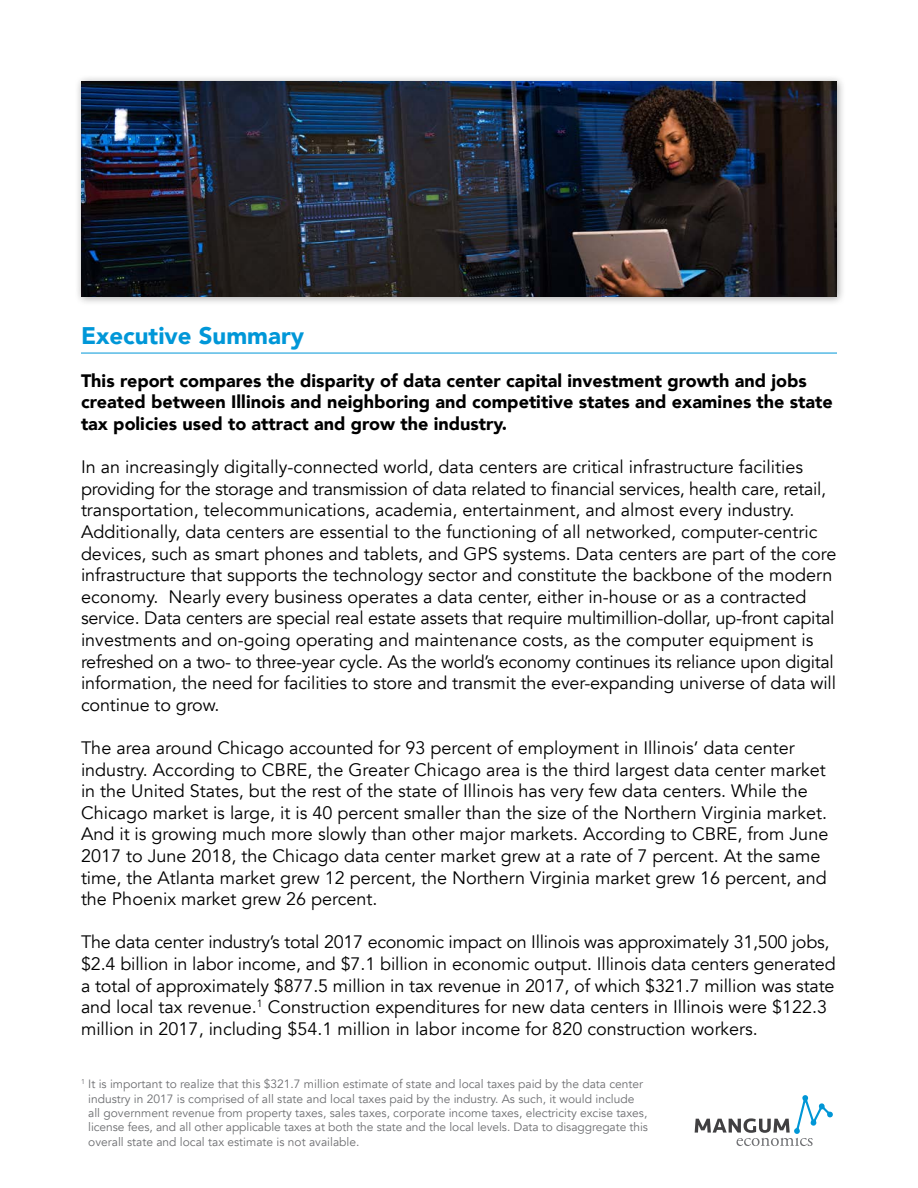
<style>
.page{position:relative;width:918px;height:1188px;background:#fff}
.page>*{position:absolute;margin:0;border:0;box-sizing:border-box;transform-origin:0 0}
.t1{font:900 24px "Avenir";color:#0097d8}
.t2{font:18px/21.6px "Avenir";color:#000}
.t3{font:900 18px/21.6px "Avenir";color:#000}
.t4{font:12px/14.4px "Avenir";color:#6d6e71}
</style>
<div class="page">
<hr style="left:81px;top:353px;width:756px;height:1px;background:#0097d8">
<div style="left:74px;top:74px;width:773px;height:233px;background:#000;opacity:.35"></div>
<img style="left:81px;top:81px;width:756px;height:216px">
<svg style="left:695px;top:1095px;width:138px;height:51px"></svg>
<h1 class="t1" style="left:81px;top:315px;width:225px">Executive Summary</h1>
<p class="t3" style="left:81px;top:369px;width:753px">This report compares the disparity of data center capital investment growth and jobs created between Illinois and neighboring and competitive states and examines the state tax policies used to attract and grow the industry.</p>
<p class="t2" style="left:81px;top:457px;width:757px">In an increasingly digitally-connected world, data centers are critical infrastructure facilities providing for the storage and transmission of data related to financial services, health care, retail, transportation, telecommunications, academia, entertainment, and almost every industry.<br>Additionally, data centers are essential to the functioning of all networked, computer-centric devices, such as smart phones and tablets, and GPS systems. Data centers are part of the core infrastructure that supports the technology sector and constitute the backbone of the modern economy. Nearly every business operates a data center, either in-house or as a contracted service. Data centers are special real estate assets that require multimillion-dollar, up-front capital investments and on-going operating and maintenance costs, as the computer equipment is refreshed on a two- to three-year cycle. As the world’s economy continues its reliance upon digital information, the need for facilities to store and transmit the ever-expanding universe of data will continue to grow.</p>
<p class="t2" style="left:81px;top:737px;width:749px">The area around Chicago accounted for 93 percent of employment in Illinois’ data center industry. According to CBRE, the Greater Chicago area is the third largest data center market in the United States, but the rest of the state of Illinois has very few data centers. While the Chicago market is large, it is 40 percent smaller than the size of the Northern Virginia market.<br>And it is growing much more slowly than other major markets. According to CBRE, from June 2017 to June 2018, the Chicago data center market grew at a rate of 7 percent. At the same time, the Atlanta market grew 12 percent, the Northern Virginia market grew 16 percent, and the Phoenix market grew 26 percent.</p>
<p class="t2" style="left:81px;top:932px;width:756px">The data center industry’s total 2017 economic impact on Illinois was approximately 31,500 jobs, $2.4 billion in labor income, and $7.1 billion in economic output. Illinois data centers generated a total of approximately $877.5 million in tax revenue in 2017, of which $321.7 million was state and local tax revenue.<sup>1</sup> Construction expenditures for new data centers in Illinois were $122.3 million in 2017, including $54.1 million in labor income for 820 construction workers.</p>
<p class="t4" style="left:88px;top:1077px;width:561px;text-indent:-7px"><sup>1</sup> It is important to realize that this $321.7 million estimate of state and local taxes paid by the data center industry in 2017 is comprised of all state and local taxes paid by the industry. As such, it would include all government revenue from property taxes, sales taxes, corporate income taxes, electricity excise taxes, license fees, and all other applicable taxes at both the state and the local levels. Data to disaggregate this overall state and local tax estimate is not available.</p>
</div>
